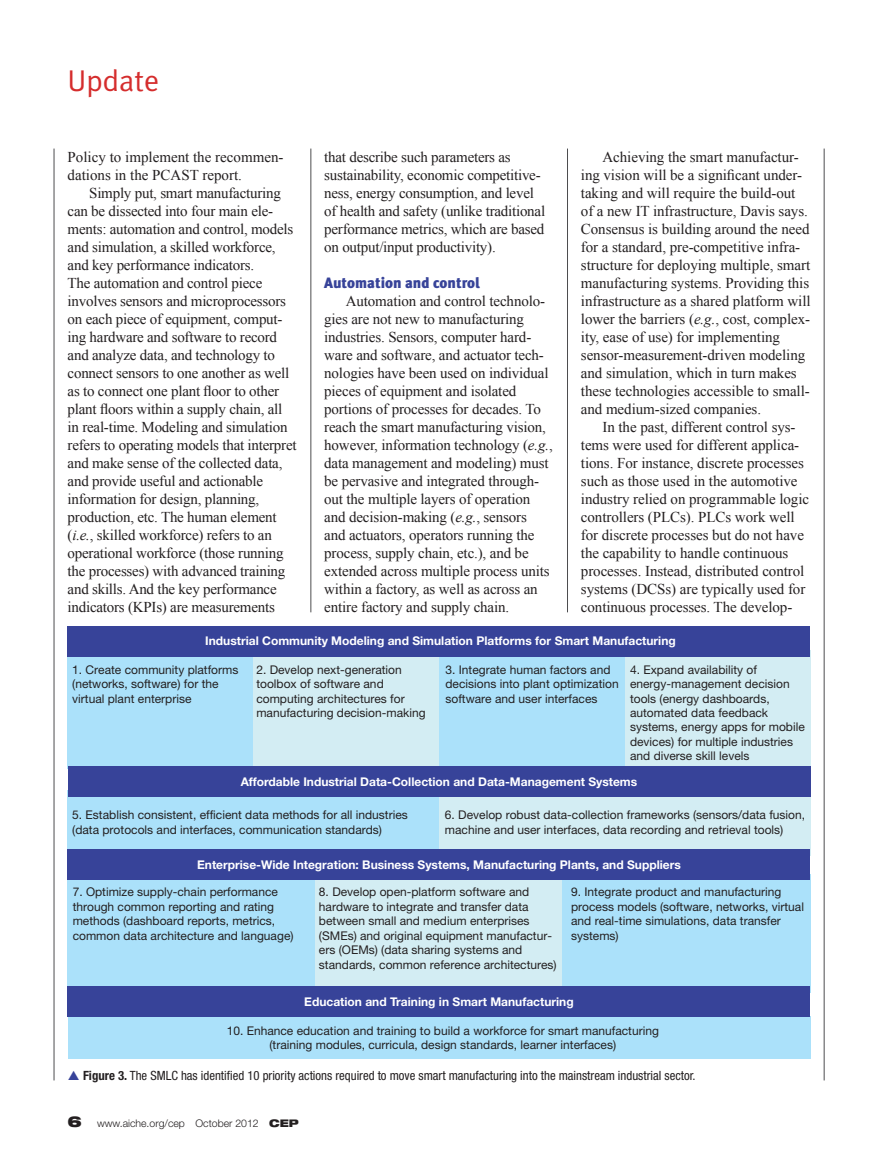
<style>
.page{position:relative;width:878px;height:1175px;background:#fff}
.page>*{position:absolute;margin:0;border:0;box-sizing:border-box;transform-origin:0 0}
.t1{font:30px "Meta Plus Normal";color:#d52d2d}
.t2{font:15px/18px "Times New Roman";letter-spacing:-.01em;color:#231f20}
.t3{font:900 15px "Meta Plus";color:#374399}
.t4{font:condensed 12.75px "Helvetica Neue";color:#231f20}
.t5{font:12px/14.4px "Helvetica Neue";color:#231f20}
.t6{font:700 12px "Helvetica Neue";color:#fff}
.t7{font:300 10.5px "Helvetica Neue";color:#231f20}
.s1{font-style:italic}
.s2{font-weight:700}
.s3{font-weight:900;font-stretch:expanded;font-size:15px}
.s4{font-weight:900;font-stretch:expanded}
</style>
<div class="page">
<div style="left:68px;top:1016px;width:742px;height:42px;background:#abe1fa"></div>
<div style="left:68px;top:874px;width:248px;height:117px;background:#abe1fa"></div>
<div style="left:315px;top:874px;width:248px;height:117px;background:#d3edf3"></div>
<div style="left:562px;top:874px;width:248px;height:118px;background:#abe1fa"></div>
<div style="left:68px;top:790px;width:372px;height:65px;background:#abe1fa"></div>
<div style="left:438px;top:790px;width:372px;height:65px;background:#d3edf3"></div>
<div style="left:68px;top:650px;width:185px;height:119px;background:#abe1fa"></div>
<div style="left:439px;top:650px;width:186px;height:119px;background:#abe1fa"></div>
<div style="left:253px;top:650px;width:186px;height:119px;background:#d3edf3"></div>
<div style="left:624px;top:650px;width:186px;height:119px;background:#d3edf3"></div>
<div style="left:68px;top:626px;width:742px;height:30px;background:#374399"></div>
<div style="left:68px;top:766px;width:742px;height:30px;background:#374399"></div>
<div style="left:68px;top:849px;width:742px;height:30px;background:#374399"></div>
<div style="left:68px;top:986px;width:742px;height:30px;background:#374399"></div>
<hr style="left:54px;top:148px;width:1px;height:932px;background:#4d4d4f">
<hr style="left:310px;top:148px;width:1px;height:464px;background:#4d4d4f">
<hr style="left:567px;top:148px;width:1px;height:464px;background:#4d4d4f">
<hr style="left:823px;top:148px;width:1px;height:932px;background:#4d4d4f">
<h1 class="t1" style="left:68px;top:64px;width:93px">Update</h1>
<p class="t2" style="left:68px;top:148px;width:217px">Policy to implement the recommen&shy;dations in the PCAST report.</p>
<p class="t2" style="left:68px;top:184px;width:230px;text-indent:22px">Simply put, smart manufacturing can be dissected into four main ele&shy;ments: automation and control, models and simulation, a skilled workforce, and key performance indicators.<br>The automation and control piece involves sensors and microprocessors on each piece of equipment, comput&shy;ing hardware and software to record and analyze data, and technology to connect sensors to one another as well as to connect one plant floor to other plant floors within a supply chain, all in real-time. Modeling and simulation refers to operating models that interpret and make sense of the collected data, and provide useful and actionable information for design, planning, production, etc. The human element (<span class="s1">i.e.</span>, skilled workforce) refers to an operational workforce (those running the processes) with advanced training and skills. And the key performance indicators (KPIs) are measurements</p>
<p class="t2" style="left:324px;top:148px;width:222px">that describe such parameters as sustainability, economic competitive&shy;ness, energy consumption, and level of health and safety (unlike traditional performance metrics, which are based on output/input productivity).</p>
<p class="t3" style="left:324px;top:274px;width:157px">Automation and control</p>
<p class="t2" style="left:324px;top:292px;width:230px;text-indent:22px">Automation and control technolo&shy;gies are not new to manufacturing industries. Sensors, computer hard&shy;ware and software, and actuator tech&shy;nologies have been used on individual pieces of equipment and isolated portions of processes for decades. To reach the smart manufacturing vision, however, information technology (<span class="s1">e.g.</span>, data management and modeling) must be pervasive and integrated through&shy;out the multiple layers of operation and decision-making (<span class="s1">e.g.</span>, sensors<br>and actuators, operators running the process, supply chain, etc.), and be extended across multiple process units within a factory, as well as across an entire factory and supply chain.</p>
<p class="t2" style="left:581px;top:148px;width:231px;text-indent:22px">Achieving the smart manufactur&shy;ing vision will be a significant under&shy;taking and will require the build-out of a new IT infrastructure, Davis says.<br>Consensus is building around the need for a standard, pre-competitive infra&shy;structure for deploying multiple, smart manufacturing systems. Providing this infrastructure as a shared platform will lower the barriers (<span class="s1">e.g.</span>, cost, complex&shy;ity, ease of use) for implementing sensor-measurement-driven modeling and simulation, which in turn makes these technologies accessible to small&shy;and medium-sized companies.</p>
<p class="t2" style="left:581px;top:418px;width:230px;text-indent:22px">In the past, different control sys&shy;tems were used for different applica&shy;tions. For instance, discrete processes such as those used in the automotive industry relied on programmable logic controllers (PLCs). PLCs work well for discrete processes but do not have the capability to handle continuous processes. Instead, distributed control systems (DCSs) are typically used for continuous processes. The develop-</p>
<p class="t6" style="left:205px;top:633px;width:472px">Industrial Community Modeling and Simulation Platforms for Smart Manufacturing</p>
<p class="t5" style="left:72px;top:662px;width:168px">1. Create community platforms (networks, software) for the virtual plant enterprise</p>
<p class="t5" style="left:256px;top:662px;width:171px">2. Develop next-generation toolbox of software and computing architectures for manufacturing decision-making</p>
<p class="t5" style="left:445px;top:662px;width:175px">3. Integrate human factors and decisions into plant optimization software and user interfaces</p>
<p class="t5" style="left:630px;top:662px;width:176px">4. Expand availability of energy-management decision tools (energy dashboards, automated data feedback systems, energy apps for mobile devices) for multiple industries and diverse skill levels</p>
<p class="t6" style="left:241px;top:774px;width:398px">Affordable Industrial Data-Collection and Data-Management Systems</p>
<p class="t5" style="left:72px;top:807px;width:337px">5. Establish consistent, efficient data methods for all industries (data protocols and interfaces, communication standards)</p>
<p class="t5" style="left:445px;top:807px;width:362px">6. Develop robust data-collection frameworks (sensors/data fusion, machine and user interfaces, data recording and retrieval tools)</p>
<p class="t6" style="left:197px;top:857px;width:485px">Enterprise-Wide Integration: Business Systems, Manufacturing Plants, and Suppliers</p>
<p class="t5" style="left:73px;top:884px;width:222px">7. Optimize supply-chain performance through common reporting and rating methods (dashboard reports, metrics, common data architecture and language)</p>
<p class="t5" style="left:319px;top:884px;width:239px">8. Develop open-platform software and hardware to integrate and transfer data between small and medium enterprises (SMEs) and original equipment manufactur&shy;ers (OEMs) (data sharing systems and standards, common reference architectures)</p>
<p class="t5" style="left:571px;top:884px;width:234px">9. Integrate product and manufacturing process models (software, networks, virtual and real-time simulations, data transfer systems)</p>
<p class="t6" style="left:304px;top:993px;width:271px">Education and Training in Smart Manufacturing</p>
<p class="t5" style="left:227px;top:1023px;width:434px;text-align:center">10. Enhance education and training to build a workforce for smart manufacturing (training modules, curricula, design standards, learner interfaces)</p>
<p class="t4" style="left:83px;top:1068px;width:614px"><span class="s2">Figure 3.</span> The SMLC has identified 10 priority actions required to move smart manufacturing into the mainstream industrial sector.</p>
<p class="t7" style="left:68px;top:1117px;width:233px"><span class="s3">6</span> www.aiche.org/cep October 2012 <span class="s4">CEP</span></p>
</div>
